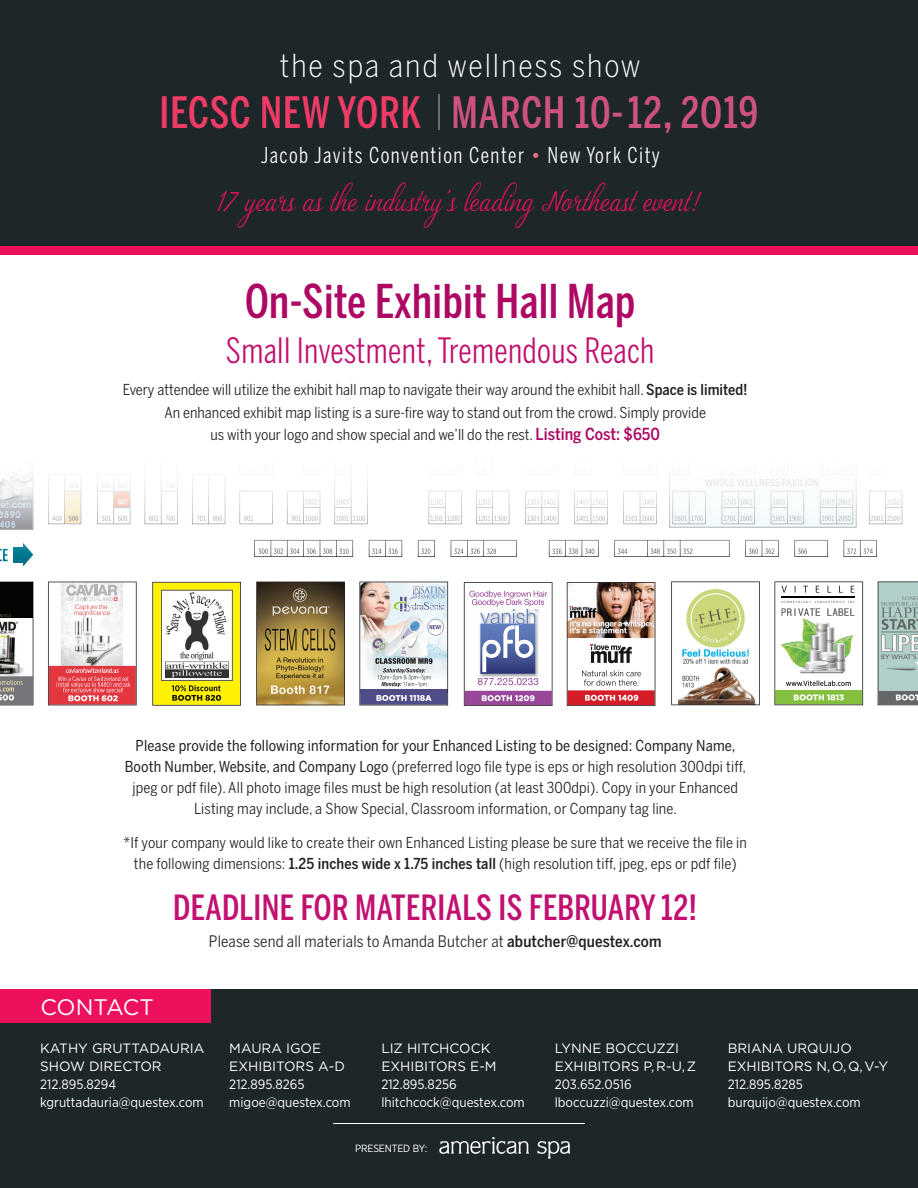
<style>
.page{position:relative;width:918px;height:1188px;background:#fff}
.page>*{position:absolute;margin:0;border:0;box-sizing:border-box;transform-origin:0 0}
.t1{font:500 46.2px "Benton Sans Compressed";letter-spacing:.01em;color:#ad0863}
.t2{font:500 42.9px "Benton Sans Compressed";letter-spacing:.025em;color:#cf5183}
.t3{font:34.65px "Benton Sans Compressed";letter-spacing:.01em;color:#c21070}
.t4{font:500 34.5px "Benton Sans Compressed";letter-spacing:.01em;color:#c21070}
.t5{font:300 31.5px "Benton Sans Condensed";letter-spacing:.06em;color:#fff}
.t6{font:30.3px "Zelda";color:#ed105c}
.t7{font:22.5px "Gotham";letter-spacing:-.01em;color:#fff}
.t8{font:21.75px "Benton Sans Compressed";letter-spacing:.07em;color:#fff}
.t9{font:15.75px "Benton Sans Condensed";letter-spacing:.01em;color:#231f20}
.t10{font:15px/21px "Benton Sans Condensed";letter-spacing:.005em;color:#231f20;text-align:center}
.t11{font:13.5px/18px "Gotham Narrow";color:#fff}
.t12{font:13.5px/18px "Gotham";color:#fff}
.t13{font:10.5px "Gotham Narrow";letter-spacing:-.01em;color:#fff}
.s1{color:#ee3b68}
.s2{font-family:"Gotham";font-weight:100;font-size:50.85px;color:#686f71}
.s3{color:#f17081}
.s4{font-weight:500}
.s5{font-weight:500;font-size:16.5px;color:#ad0863}
.s6{font-style:inherit}
</style>
<div class="page">
<div style="left:0;top:989px;width:918px;height:199px;background:#1d2629"></div>
<div style="left:0;top:0;width:918px;height:250px;background:#1d2629"></div>
<div style="left:0;top:247px;width:918px;height:8px;background:#ed105c"></div>
<div style="left:0;top:989px;width:211px;height:34px;background:#ed105c"></div>
<hr style="left:333px;top:1123px;width:252px;height:1px;background:#fff">
<img style="left:0;top:483px;width:656px;height:103px">
<img style="left:816px;top:491px;width:102px;height:215px">
<img style="left:715px;top:705px;width:101px;height:1px">
<img style="left:0;top:586px;width:137px;height:120px">
<img style="left:256px;top:586px;width:459px;height:120px">
<img style="left:48px;top:474px;width:854px;height:83px">
<img style="left:113px;top:474px;width:744px;height:54px">
<svg style="left:305px;top:499px;width:13px;height:6px"></svg>
<svg style="left:336px;top:499px;width:13px;height:6px"></svg>
<svg style="left:336px;top:516px;width:29px;height:5px"></svg>
<svg style="left:431px;top:499px;width:12px;height:6px"></svg>
<svg style="left:431px;top:516px;width:28px;height:5px"></svg>
<svg style="left:478px;top:499px;width:12px;height:6px"></svg>
<svg style="left:478px;top:516px;width:29px;height:5px"></svg>
<svg style="left:527px;top:516px;width:29px;height:5px"></svg>
<svg style="left:527px;top:499px;width:29px;height:6px"></svg>
<svg style="left:576px;top:516px;width:29px;height:5px"></svg>
<svg style="left:576px;top:499px;width:29px;height:6px"></svg>
<svg style="left:625px;top:516px;width:29px;height:5px"></svg>
<svg style="left:642px;top:499px;width:12px;height:6px"></svg>
<svg style="left:675px;top:516px;width:28px;height:5px"></svg>
<svg style="left:724px;top:516px;width:28px;height:5px"></svg>
<svg style="left:724px;top:499px;width:28px;height:6px"></svg>
<svg style="left:773px;top:499px;width:12px;height:6px"></svg>
<svg style="left:773px;top:516px;width:28px;height:5px"></svg>
<svg style="left:822px;top:516px;width:29px;height:5px"></svg>
<svg style="left:822px;top:499px;width:28px;height:6px"></svg>
<svg style="left:871px;top:516px;width:29px;height:5px"></svg>
<svg style="left:887px;top:499px;width:13px;height:6px"></svg>
<svg style="left:259px;top:549px;width:9px;height:5px"></svg>
<svg style="left:274px;top:549px;width:9px;height:5px"></svg>
<svg style="left:290px;top:549px;width:10px;height:5px"></svg>
<svg style="left:307px;top:549px;width:9px;height:5px"></svg>
<svg style="left:323px;top:549px;width:9px;height:5px"></svg>
<svg style="left:339px;top:549px;width:10px;height:5px"></svg>
<svg style="left:372px;top:549px;width:9px;height:5px"></svg>
<svg style="left:388px;top:549px;width:10px;height:5px"></svg>
<svg style="left:421px;top:549px;width:9px;height:5px"></svg>
<svg style="left:454px;top:549px;width:9px;height:5px"></svg>
<svg style="left:470px;top:549px;width:10px;height:5px"></svg>
<svg style="left:487px;top:549px;width:9px;height:5px"></svg>
<svg style="left:552px;top:549px;width:10px;height:5px"></svg>
<svg style="left:569px;top:549px;width:9px;height:5px"></svg>
<svg style="left:585px;top:549px;width:9px;height:5px"></svg>
<svg style="left:618px;top:549px;width:9px;height:5px"></svg>
<svg style="left:651px;top:549px;width:9px;height:5px"></svg>
<svg style="left:667px;top:549px;width:9px;height:5px"></svg>
<svg style="left:683px;top:549px;width:9px;height:5px"></svg>
<svg style="left:749px;top:549px;width:9px;height:5px"></svg>
<svg style="left:765px;top:549px;width:9px;height:5px"></svg>
<svg style="left:798px;top:549px;width:9px;height:5px"></svg>
<svg style="left:847px;top:549px;width:9px;height:5px"></svg>
<svg style="left:863px;top:549px;width:10px;height:5px"></svg>
<svg style="left:52px;top:516px;width:10px;height:5px"></svg>
<svg style="left:69px;top:516px;width:9px;height:5px"></svg>
<svg style="left:102px;top:516px;width:9px;height:5px"></svg>
<svg style="left:69px;top:483px;width:9px;height:5px"></svg>
<svg style="left:102px;top:483px;width:9px;height:5px"></svg>
<svg style="left:118px;top:516px;width:9px;height:5px"></svg>
<svg style="left:149px;top:516px;width:9px;height:5px"></svg>
<svg style="left:118px;top:499px;width:9px;height:6px"></svg>
<svg style="left:118px;top:483px;width:9px;height:5px"></svg>
<svg style="left:166px;top:516px;width:9px;height:5px"></svg>
<svg style="left:197px;top:516px;width:9px;height:5px"></svg>
<svg style="left:166px;top:483px;width:9px;height:5px"></svg>
<svg style="left:213px;top:516px;width:9px;height:5px"></svg>
<svg style="left:244px;top:516px;width:9px;height:5px"></svg>
<svg style="left:292px;top:516px;width:26px;height:5px"></svg>
<img style="left:705px;top:479px;width:81px;height:7px">
<img style="left:793px;top:479px;width:25px;height:7px">
<svg style="left:786px;top:479px;width:7px;height:7px"></svg>
<img style="left:671px;top:581px;width:89px;height:124px">
<img style="left:0;top:474px;width:33px;height:56px">
<img style="left:152px;top:582px;width:89px;height:124px">
<img style="left:172px;top:685px;width:49px;height:6px">
<img style="left:161px;top:590px;width:72px;height:91px">
<img style="left:161px;top:590px;width:71px;height:90px">
<img style="left:172px;top:695px;width:49px;height:6px">
<img style="left:359px;top:582px;width:89px;height:123px">
<img style="left:774px;top:581px;width:89px;height:124px">
<img style="left:794px;top:694px;width:50px;height:6px">
<img style="left:777px;top:608px;width:83px;height:67px">
<img style="left:820px;top:608px;width:7px;height:8px">
<svg style="left:781px;top:608px;width:39px;height:8px"></svg>
<svg style="left:827px;top:608px;width:27px;height:8px"></svg>
<img style="left:782px;top:586px;width:72px;height:7px">
<img style="left:782px;top:601px;width:73px;height:2px">
<img style="left:782px;top:597px;width:73px;height:1px">
<img style="left:786px;top:681px;width:65px;height:5px">
<img style="left:567px;top:582px;width:88px;height:124px">
<img style="left:590px;top:644px;width:42px;height:20px">
<img style="left:582px;top:670px;width:59px;height:6px">
<img style="left:584px;top:680px;width:54px;height:6px">
<img style="left:464px;top:582px;width:89px;height:124px">
<img style="left:478px;top:607px;width:65px;height:72px">
<img style="left:480px;top:624px;width:55px;height:50px">
<img style="left:483px;top:640px;width:18px;height:32px">
<img style="left:504px;top:626px;width:29px;height:32px">
<svg style="left:480px;top:609px;width:45px;height:15px"></svg>
<img style="left:527px;top:609px;width:8px;height:15px">
<img style="left:469px;top:591px;width:78px;height:7px">
<img style="left:472px;top:599px;width:72px;height:8px">
<img style="left:478px;top:678px;width:60px;height:7px">
<img style="left:48px;top:582px;width:89px;height:123px">
<img style="left:256px;top:582px;width:89px;height:123px">
<img style="left:878px;top:581px;width:40px;height:124px">
<svg style="left:0;top:549px;width:8px;height:12px"></svg>
<img style="left:14px;top:547px;width:9px;height:15px">
<img style="left:23px;top:543px;width:10px;height:24px">
<img style="left:33px;top:676px;width:1px;height:29px">
<img style="left:0;top:618px;width:33px;height:87px">
<img style="left:0;top:582px;width:33px;height:36px">
<img style="left:0;top:619px;width:17px;height:15px">
<img style="left:19px;top:631px;width:10px;height:23px">
<svg style="left:439px;top:1137px;width:90px;height:17px"></svg>
<svg style="left:538px;top:1141px;width:32px;height:17px"></svg>
<h3 class="t5" style="left:280px;top:47px;width:362px">the spa and wellness show</h3>
<h2 class="t2" style="left:159px;top:86px;width:600px"><span class="s1">IECSC NEW YORK</span> <span class="s2">I</span>MARCH 10-12, 2O19</h2>
<h3 class="t8" style="left:261px;top:142px;width:401px">Jacob Javits Convention Center <span class="s3">•</span> New York City</h3>
<h3 class="t6" style="left:218px;top:182px;width:483px">17 years as the industry’s leading Northeast event!</h3>
<h1 class="t1" style="left:245px;top:273px;width:392px">On-Site Exhibit Hall Map</h1>
<h3 class="t3" style="left:226px;top:329px;width:430px">Small Investment, Tremendous Reach</h3>
<p class="t10" style="left:123px;top:378px;width:627px;line-height:22.5px">Every attendee will utilize the exhibit hall map to navigate their way around the exhibit hall. <span class="s4">Space is limited!<br></span>An enhanced exhibit map listing is a sure-fire way to stand out from the crowd. Simply provide<br>us with your logo and show special and we’ll do the rest. <span class="s5">Listing Cost: $650</span></p>
<p class="t10" style="left:125px;top:735px;width:623px"><span class="s6">Please provide the following information for your Enhanced Listing to be designed: Company Name, Booth Number, Website, and Company Logo</span> (preferred logo file type is eps or high resolution 300dpi tiff, jpeg or pdf file). All photo image files must be high resolution (at least 300dpi). Copy in your Enhanced Listing may include, a Show Special, Classroom information, or Company tag line.</p>
<p class="t10" style="left:123px;top:832px;width:625px">*If your company would like to create their own Enhanced Listing please be sure that we receive the file in the following dimensions: <span class="s4">1.25 inches wide x 1.75 inches tall</span> (high resolution tiff, jpeg, eps or pdf file)</p>
<h3 class="t4" style="left:173px;top:886px;width:526px">DEADLINE FOR MATERIALS IS FEBRUARY 12!</h3>
<p class="t9" style="left:209px;top:932px;width:454px">Please send all materials to Amanda Butcher at <span class="s4">abutcher@questex.com</span></p>
<h3 class="t7" style="left:40px;top:995px;width:115px">CONTACT</h3>
<p class="t12" style="left:40px;top:1039px;width:166px">KATHY GRUTTADAURIA<br>SHOW DIRECTOR</p>
<p class="t11" style="left:40px;top:1075px;width:165px">212.895.8294 kgruttadauria@questex.com</p>
<p class="t12" style="left:229px;top:1039px;width:117px">MAURA IGOE<br>EXHIBITORS A-D</p>
<p class="t11" style="left:229px;top:1075px;width:123px">212.895.8265 migoe@questex.com</p>
<p class="t12" style="left:381px;top:1039px;width:117px">LIZ HITCHCOCK<br>EXHIBITORS E-M</p>
<p class="t11" style="left:381px;top:1075px;width:145px">212.895.8256 lhitchcock@questex.com</p>
<p class="t13" style="left:355px;top:1141px;width:74px">PRESENTED BY:</p>
<p class="t12" style="left:555px;top:1039px;width:143px">LYNNE BOCCUZZI<br>EXHIBITORS P, R-U, Z</p>
<p class="t11" style="left:555px;top:1075px;width:141px">203.652.0516 lboccuzzi@questex.com</p>
<p class="t12" style="left:728px;top:1039px;width:162px">BRIANA URQUIJO<br>EXHIBITORS N, O, Q, V-Y</p>
<p class="t11" style="left:728px;top:1075px;width:135px">212.895.8285 burquijo@questex.com</p>
</div>
